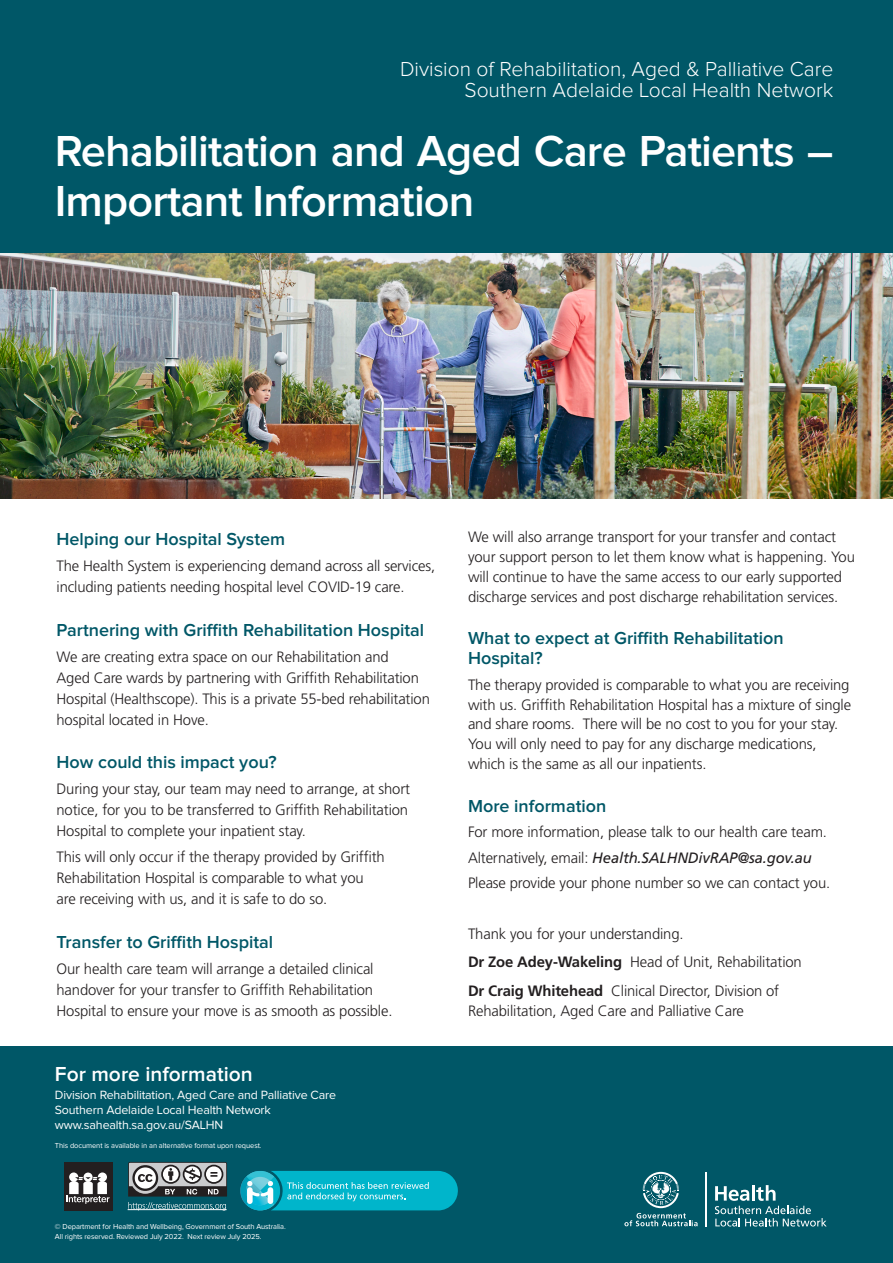
<style>
.page{position:relative;width:893px;height:1263px;background:#fff}
.page>*{position:absolute;margin:0;border:0;box-sizing:border-box;transform-origin:0 0}
.t1{font:600 45px/49.5px "Proxima Nova";letter-spacing:-.02em;color:#fff}
.t2{font:300 21px/21px "Proxima Nova";color:#fff;text-align:right}
.sub-heading_2{font:600 21px "Proxima Nova";color:#fff}
.sub-heading_2-2{font:600 18px/20px "Proxima Nova";color:#005767}
.body{font:300 15px/20.9px "Frutiger";letter-spacing:-.01em;color:#231f20}
.body-2{font:italic 15px "Frutiger";letter-spacing:-.01em;color:#231f20}
.body-3{font:12.3px "Proxima Nova";letter-spacing:-.01em;color:#fff}
.body-4{font:7.5px "Proxima Nova";letter-spacing:-.01em;color:#fff}
.s1{font-weight:300;font-style:normal}
.s2{font-weight:700}
</style>
<div class="page">
<div style="left:0;top:0;width:893px;height:253px;background:#005767"></div>
<div style="left:0;top:1046px;width:893px;height:217px;background:#005767"></div>
<div style="left:64px;top:1162px;width:48px;height:48px;background:#231f20"></div>
<svg style="left:67px;top:1172px;width:43px;height:32px"></svg>
<svg style="left:128px;top:1162px;width:99px;height:34px"></svg>
<hr style="left:128px;top:1209px;width:99px;height:1px;background:#fff">
<svg style="left:128px;top:1202px;width:98px;height:9px"></svg>
<svg style="left:240px;top:1171px;width:218px;height:40px"></svg>
<hr style="left:705px;top:1172px;width:1px;height:54px;background:#fff">
<svg style="left:715px;top:1185px;width:112px;height:41px"></svg>
<svg style="left:624px;top:1172px;width:74px;height:54px"></svg>
<img style="left:0;top:253px;width:893px;height:246px">
<p class="t2" style="left:400px;top:60px;width:435px">Division of Rehabilitation, Aged &amp; Palliative Care<br>Southern Adelaide Local Health Network</p>
<p class="t1" style="left:55px;top:129px;width:780px">Rehabilitation and Aged Care Patients –<br>Important Information</p>
<p class="sub-heading_2-2" style="left:57px;top:530px;width:230px">Helping our Hospital System</p>
<p class="body" style="left:57px;top:556px;width:380px">The Health System is experiencing demand across all services, including patients needing hospital level COVID-19 care.</p>
<p class="sub-heading_2-2" style="left:57px;top:620px;width:369px">Partnering with Griffith Rehabilitation Hospital</p>
<p class="body" style="left:57px;top:647px;width:375px">We are creating extra space on our Rehabilitation and<br>Aged Care wards by partnering with Griffith Rehabilitation Hospital (Healthscope). This is a private 55-bed rehabilitation hospital located in Hove.</p>
<p class="sub-heading_2-2" style="left:57px;top:753px;width:222px">How could this impact you?</p>
<p class="body" style="left:57px;top:779px;width:355px">During your stay, our team may need to arrange, at short notice, for you to be transferred to Griffith Rehabilitation<br>Hospital to complete your inpatient stay.</p>
<p class="body" style="left:57px;top:847px;width:330px">This will only occur if the therapy provided by Griffith<br>Rehabilitation Hospital is comparable to what you are receiving with us, and it is safe to do so.</p>
<p class="sub-heading_2-2" style="left:57px;top:932px;width:218px">Transfer to Griffith Hospital</p>
<p class="body" style="left:57px;top:958px;width:337px">Our health care team will arrange a detailed clinical handover for your transfer to Griffith Rehabilitation<br>Hospital to ensure your move is as smooth as possible.</p>
<p class="sub-heading_2" style="left:55px;top:1064px;width:199px">For more information</p>
<p class="body-3" style="left:55px;top:1087px;width:283px">Division Rehabilitation, Aged Care and Palliative Care</p>
<p class="body-3" style="left:55px;top:1103px;width:218px">Southern Adelaide Local Health Network</p>
<p class="body-3" style="left:55px;top:1118px;width:170px">www.sahealth.sa.gov.au/SALHN</p>
<p class="body-4" style="left:55px;top:1141px;width:208px">This document is available in an alternative format upon request.</p>
<p class="body-4" style="left:55px;top:1223px;width:232px">© Department for Health and Wellbeing, Government of South Australia.</p>
<p class="body-4" style="left:55px;top:1232px;width:208px">All rights reserved. Reviewed July 2022. Next review July 2025.</p>
<p class="body" style="left:468px;top:527px;width:388px;line-height:20px">We will also arrange transport for your transfer and contact your support person to let them know what is happening. You will continue to have the same access to our early supported discharge services and post discharge rehabilitation services.</p>
<p class="sub-heading_2-2" style="left:468px;top:629px;width:317px">What to expect at Griffith Rehabilitation<br>Hospital?</p>
<p class="body" style="left:468px;top:675px;width:385px;line-height:20px">The therapy provided is comparable to what you are receiving with us. Griffith Rehabilitation Hospital has a mixture of single and share rooms. There will be no cost to you for your stay.<br>You will only need to pay for any discharge medications, which is the same as all our inpatients.</p>
<p class="sub-heading_2-2" style="left:468px;top:796px;width:140px">More information</p>
<p class="body" style="left:468px;top:822px;width:360px">For more information, please talk to our health care team.</p>
<p class="body-2" style="left:468px;top:848px;width:345px"><span class="s1">Alternatively, email:</span> Health.SALHNDivRAP@sa.gov.au</p>
<p class="body" style="left:468px;top:872px;width:364px">Please provide your phone number so we can contact you.</p>
<p class="body" style="left:468px;top:923px;width:217px">Thank you for your understanding.</p>
<p class="body" style="left:468px;top:952px;width:335px"><span class="s2">Dr Zoe Adey-Wakeling</span> Head of Unit, Rehabilitation</p>
<p class="body" style="left:468px;top:981px;width:313px;line-height:20px"><span class="s2">Dr Craig Whitehead</span> Clinical Director, Division of<br>Rehabilitation, Aged Care and Palliative Care</p>
</div>
